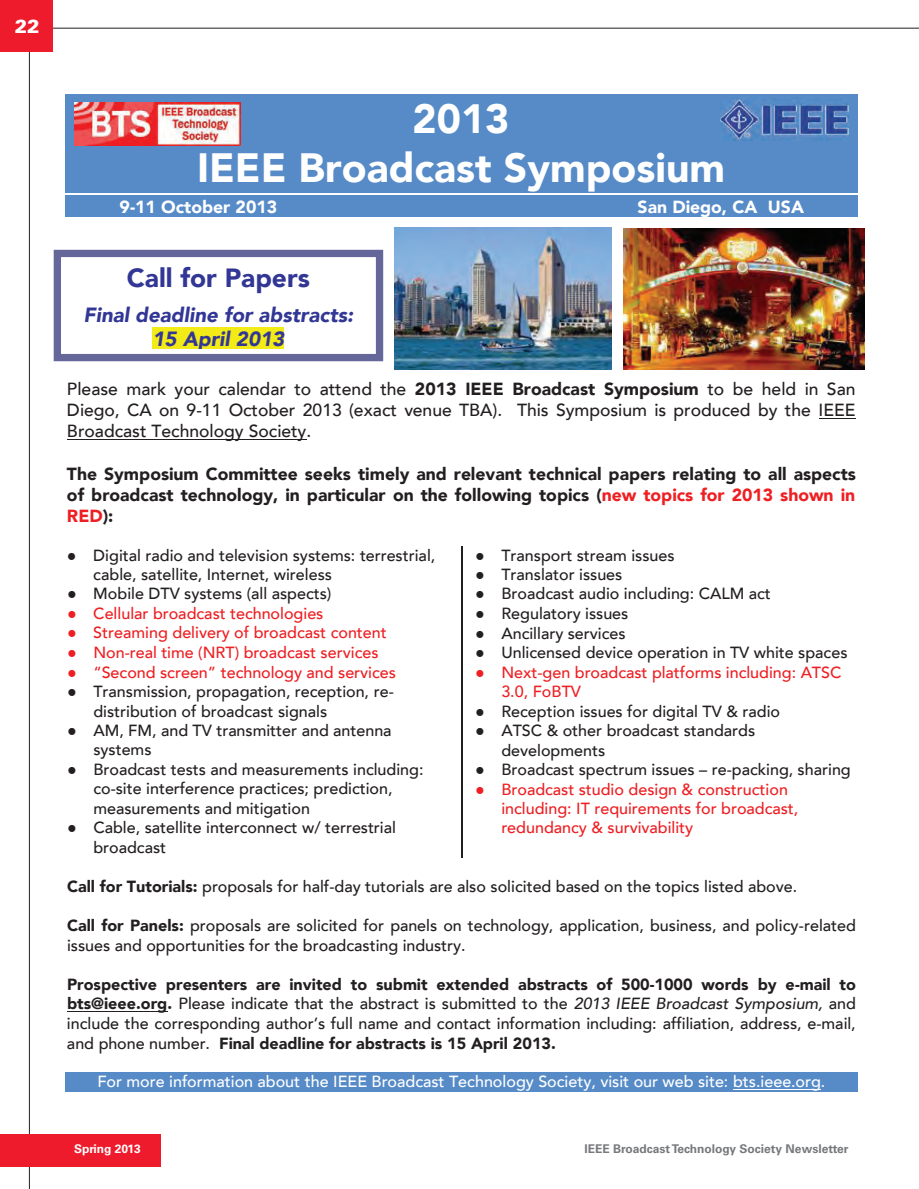
<style>
.page{position:relative;width:919px;height:1189px;background:#fff}
.page>*{position:absolute;margin:0;border:0;box-sizing:border-box;transform-origin:0 0}
.t1{font:500 40.8px/48.8px "Avenir LT65";color:#fff;text-align:center}
.t2{font:500 26.25px "Avenir LT65";color:#323695}
.t3{font:italic 500 20.55px/24.3px "Avenir LT65";color:#323695;text-align:center}
.t4{font:900 18.75px "Univers LT Std";color:#fff}
.t5{font:500 17.55px/21.1px "Avenir LT65";color:#231f20;text-align:justify}
.t6{font:500 17.55px/21px "Avenir LT65";color:#231f20;text-align:justify}
.t7{font:500 17.55px "Avenir LT65";color:#fff}
.t8{font:500 16.2px/19.5px "Avenir LT65";color:#231f20}
.t9{font:500 16.2px/19.4px "Avenir LT65";color:#ee1f23}
.t10{font:500 16.2px "Avenir LT65";color:#fff}
.t11{font:700 12px "Univers LT Std";color:#76787b}
.t12{font:700 12px "Univers LT Std";color:#fff}
.s1{font-style:inherit}
.s2{color:#ee1f23}
.s3{font-family:"Times New Roman";font-weight:400}
.s4{font-style:italic}
</style>
<div class="page">
<div style="left:65px;top:94px;width:792px;height:49px;background:#568bc8"></div>
<div style="left:65px;top:143px;width:792px;height:50px;background:#568bc8"></div>
<div style="left:65px;top:195px;width:792px;height:22px;background:#568bc8"></div>
<hr style="left:818px;top:418px;width:37px;height:1px;background:#231f20">
<hr style="left:67px;top:439px;width:239px;height:1px;background:#231f20">
<hr style="left:67px;top:1010px;width:100px;height:1px;background:#231f20">
<div style="left:65px;top:1072px;width:792px;height:19px;background:#568bc8"></div>
<hr style="left:733px;top:1088px;width:87px;height:1px;background:#fff">
<hr style="left:461px;top:545px;width:1px;height:312px;background:#231f20">
<div style="left:54px;top:250px;width:329px;height:111px;border:7px solid #65669a"></div>
<div style="left:152px;top:327px;width:132px;height:21px;background:#f2eb17"></div>
<img style="left:720px;top:99px;width:128px;height:41px">
<img style="left:74px;top:103px;width:166px;height:42px">
<img style="left:394px;top:227px;width:217px;height:143px">
<img style="left:623px;top:228px;width:241px;height:141px">
<hr style="left:29px;top:0;width:1px;height:1188px;background:#231f20">
<hr style="left:0;top:28px;width:918px;height:1px;background:#231f20">
<div style="left:0;top:0;width:53px;height:52px;background:#ee1b2c"></div>
<div style="left:0;top:1134px;width:161px;height:32px;background:#ee1b2c"></div>
<p class="t4" style="left:15px;top:19px;width:27px">22</p>
<h1 class="t1" style="left:197px;top:94px;width:529px">2013<br>IEEE Broadcast Symposium</h1>
<p class="t7" style="left:120px;top:196px;width:159px">9-11 October 2013</p>
<p class="t7" style="left:637px;top:196px;width:168px">San Diego, CA USA</p>
<h2 class="t2" style="left:127px;top:262px;width:185px">Call for Papers</h2>
<p class="t3" style="left:84px;top:302px;width:271px">Final deadline for abstracts:<br>15 April 2013</p>
<p class="t5" style="left:67px;top:379px;width:790px">Please mark your calendar to attend the <span class="s1">2013 IEEE Broadcast Symposium</span> to be held in San Diego, CA on 9-11 October 2013 (exact venue TBA). This Symposium is produced by the IEEE Broadcast Technology Society.</p>
<p class="t6" style="left:67px;top:463px;width:790px">The Symposium Committee seeks timely and relevant technical papers relating to all aspects of broadcast technology, in particular on the following topics (<span class="s2">new topics for 2013 shown in RED</span>):</p>
<p class="t8" style="left:93px;top:545px;width:343px;text-indent:-26px"><span class="s3">●</span> Digital radio and television systems: terrestrial, cable, satellite, Internet, wireless</p>
<p class="t8" style="left:67px;top:584px;width:266px"><span class="s3">●</span> Mobile DTV systems (all aspects)</p>
<p class="t9" style="left:67px;top:604px;width:258px"><span class="s3">●</span> Cellular broadcast technologies</p>
<p class="t9" style="left:67px;top:623px;width:321px"><span class="s3">●</span> Streaming delivery of broadcast content</p>
<p class="t9" style="left:67px;top:643px;width:313px"><span class="s3">●</span> Non-real time (NRT) broadcast services</p>
<p class="t9" style="left:67px;top:662px;width:330px"><span class="s3">●</span> “Second screen” technology and services</p>
<p class="t8" style="left:93px;top:682px;width:302px;text-indent:-26px"><span class="s3">●</span> Transmission, propagation, reception, re&shy;distribution of broadcast signals</p>
<p class="t8" style="left:93px;top:721px;width:300px;text-indent:-26px"><span class="s3">●</span> AM, FM, and TV transmitter and antenna systems</p>
<p class="t8" style="left:93px;top:760px;width:332px;text-indent:-26px"><span class="s3">●</span> Broadcast tests and measurements including: co-site interference practices; prediction, measurements and mitigation</p>
<p class="t8" style="left:93px;top:818px;width:304px;text-indent:-26px"><span class="s3">●</span> Cable, satellite interconnect w/ terrestrial broadcast</p>
<p class="t8" style="left:475px;top:545px;width:201px"><span class="s3">●</span> Transport stream issues</p>
<p class="t8" style="left:475px;top:565px;width:149px"><span class="s3">●</span> Translator issues</p>
<p class="t8" style="left:475px;top:584px;width:297px"><span class="s3">●</span> Broadcast audio including: CALM act</p>
<p class="t8" style="left:475px;top:604px;width:155px"><span class="s3">●</span> Regulatory issues</p>
<p class="t8" style="left:475px;top:623px;width:152px"><span class="s3">●</span> Ancillary services</p>
<p class="t8" style="left:475px;top:643px;width:374px"><span class="s3">●</span> Unlicensed device operation in TV white spaces</p>
<p class="t9" style="left:501px;top:662px;width:342px;text-indent:-26px"><span class="s3">●</span> Next-gen broadcast platforms including: ATSC<br>3.0, FoBTV</p>
<p class="t8" style="left:475px;top:701px;width:306px"><span class="s3">●</span> Reception issues for digital TV &amp; radio</p>
<p class="t8" style="left:501px;top:721px;width:255px;text-indent:-26px"><span class="s3">●</span> ATSC &amp; other broadcast standards developments</p>
<p class="t8" style="left:475px;top:760px;width:377px"><span class="s3">●</span> Broadcast spectrum issues – re-packing, sharing</p>
<p class="t9" style="left:501px;top:779px;width:298px;text-indent:-26px"><span class="s3">●</span> Broadcast studio design &amp; construction including: IT requirements for broadcast, redundancy &amp; survivability</p>
<p class="t8" style="left:67px;top:877px;width:731px"><span class="s1">Call for Tutorials:</span> proposals for half-day tutorials are also solicited based on the topics listed above.</p>
<p class="t8" style="left:67px;top:916px;width:790px"><span class="s1">Call for Panels:</span> proposals are solicited for panels on technology, application, business, and policy-related issues and opportunities for the broadcasting industry.</p>
<p class="t8" style="left:67px;top:974px;width:790px;text-align:justify"><span class="s1">Prospective presenters are invited to submit extended abstracts of 500-1000 words by e-mail to bts@ieee.org.</span> Please indicate that the abstract is submitted to the <span class="s4">2013 IEEE Broadcast Symposium,</span> and include the corresponding author’s full name and contact information including: affiliation, address, e-mail, and phone number. <span class="s1">Final deadline for abstracts is 15 April 2013.</span></p>
<p class="t10" style="left:97px;top:1072px;width:729px">For more information about the IEEE Broadcast Technology Society, visit our web site: bts.ieee.org.</p>
<p class="t12" style="left:74px;top:1144px;width:68px">Spring 2013</p>
<p class="t11" style="left:584px;top:1144px;width:265px">IEEE Broadcast Technology Society Newsletter</p>
</div>
